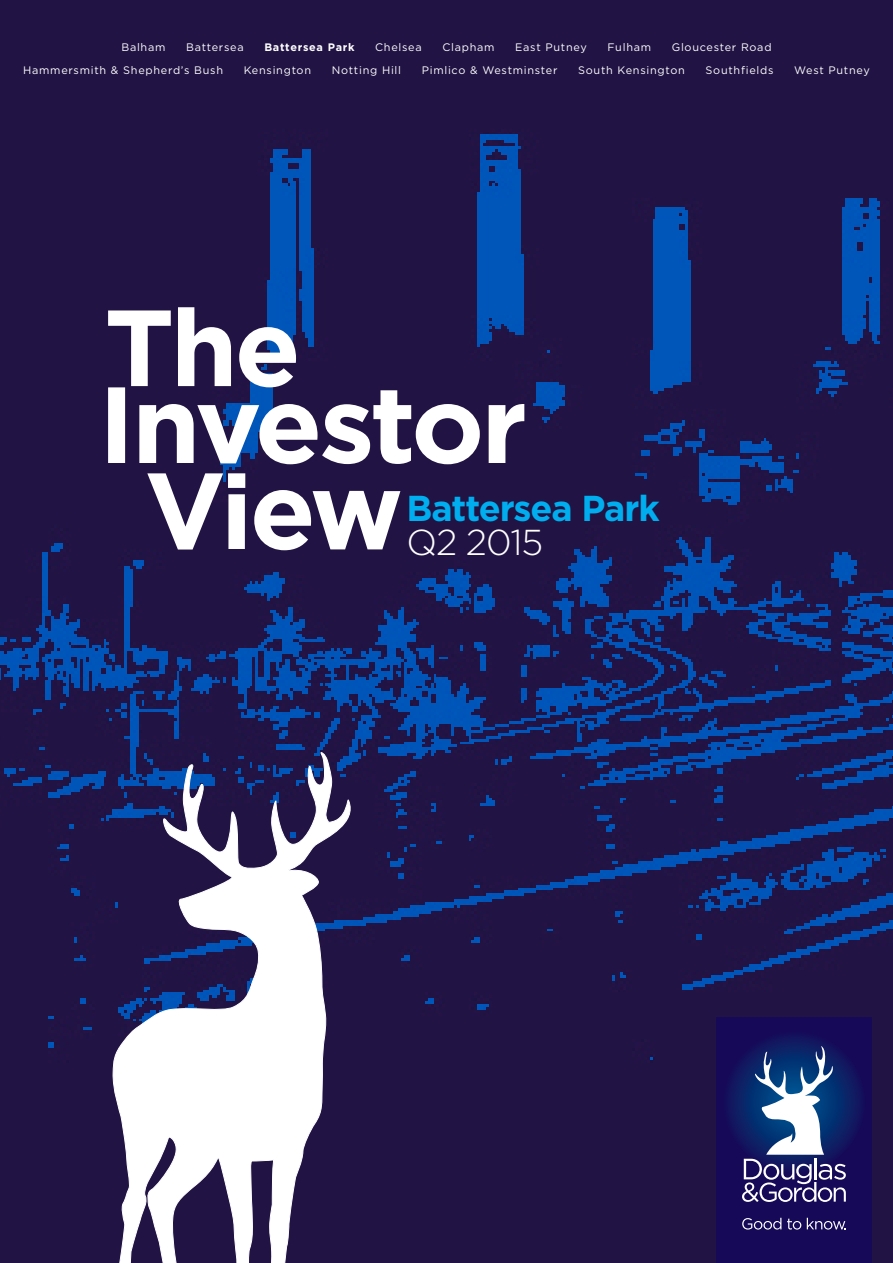
<style>
.page{position:relative;width:893px;height:1263px;background:#fff}
.page>*{position:absolute;margin:0;border:0;box-sizing:border-box;transform-origin:0 0}
.t1{font:700 36px "Gotham";letter-spacing:-.03em;color:#00aeef}
.t2{font:300 36px "Gotham";letter-spacing:-.03em;color:#fff}
.t3{font:10.8px "Gotham";letter-spacing:.065em;color:#fff}
.t4{font:700 10.8px "Gotham";letter-spacing:.065em;color:#fff}
</style>
<div class="page">
<img style="left:0;top:0;width:893px;height:1263px">
<svg style="left:147px;top:473px;width:253px;height:77px"></svg>
<svg style="left:108px;top:307px;width:416px;height:157px"></svg>
<svg style="left:108px;top:752px;width:243px;height:511px"></svg>
<div style="left:716px;top:1017px;width:156px;height:246px;background:#150958"></div>
<div style="left:723px;top:1031px;width:142px;height:142px;background:#13155e;border-radius:71px"></div>
<svg style="left:742px;top:1046px;width:104px;height:156px"></svg>
<svg style="left:742px;top:1218px;width:39px;height:11px"></svg>
<svg style="left:787px;top:1219px;width:14px;height:10px"></svg>
<svg style="left:807px;top:1218px;width:39px;height:11px"></svg>
<p class="t3" style="left:121px;top:40px;width:45px">Balham</p>
<p class="t3" style="left:186px;top:40px;width:59px">Battersea</p>
<p class="t4" style="left:264px;top:41px;width:92px">Battersea Park</p>
<p class="t3" style="left:375px;top:40px;width:48px">Chelsea</p>
<p class="t3" style="left:442px;top:40px;width:54px">Clapham</p>
<p class="t3" style="left:515px;top:40px;width:73px">East Putney</p>
<p class="t3" style="left:607px;top:40px;width:45px">Fulham</p>
<p class="t3" style="left:672px;top:40px;width:101px">Gloucester Road</p>
<p class="t3" style="left:23px;top:63px;width:201px">Hammersmith &amp; Shepherd’s Bush</p>
<p class="t3" style="left:244px;top:63px;width:69px">Kensington</p>
<p class="t3" style="left:332px;top:63px;width:71px">Notting Hill</p>
<p class="t3" style="left:422px;top:63px;width:137px">Pimlico &amp; Westminster</p>
<p class="t3" style="left:578px;top:63px;width:108px">South Kensington</p>
<p class="t3" style="left:706px;top:63px;width:69px">Southfields</p>
<p class="t3" style="left:794px;top:63px;width:77px">West Putney</p>
<h1 class="t1" style="left:406px;top:487px;width:255px">Battersea Park</h1>
<h1 class="t2" style="left:406px;top:520px;width:138px">Q2 2015</h1>
</div>
